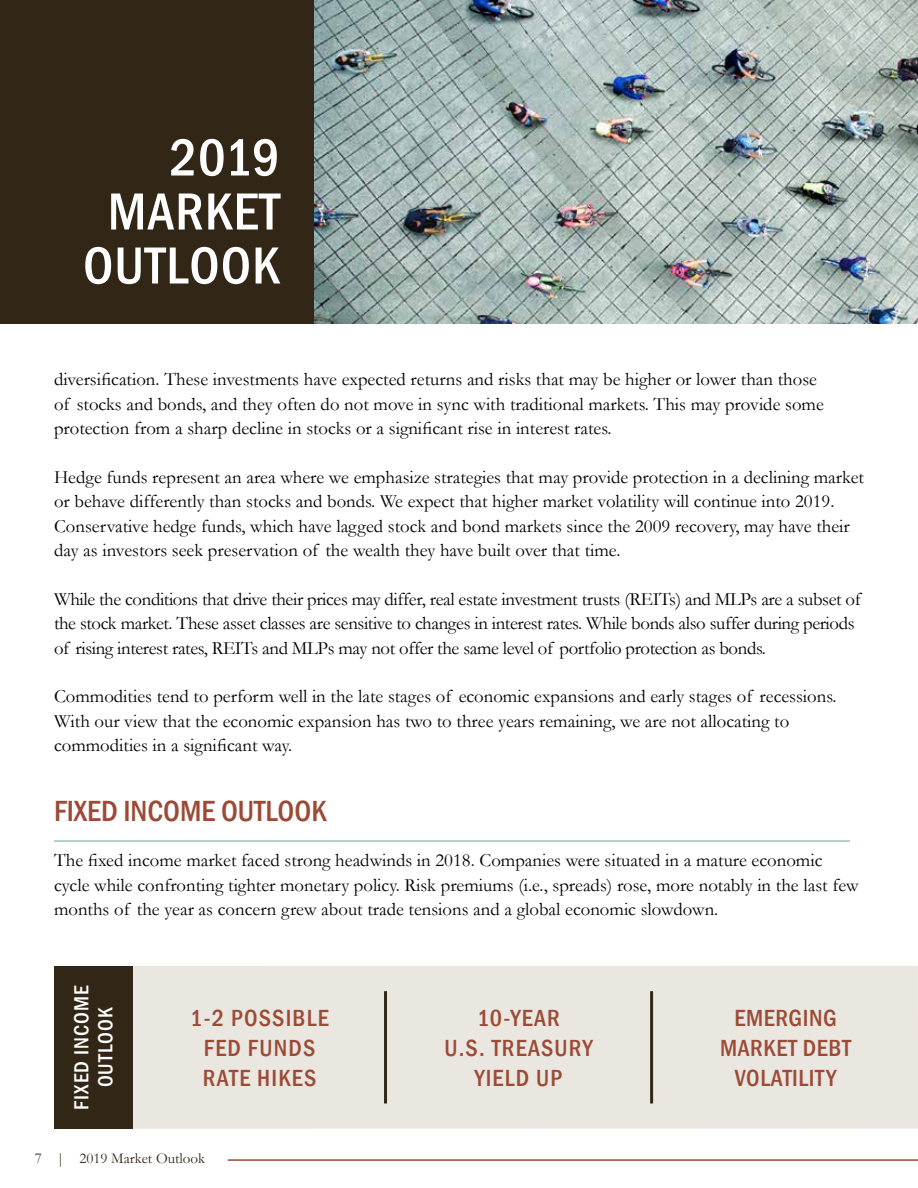
<style>
.page{position:relative;width:918px;height:1188px;background:#fff}
.page>*{position:absolute;margin:0;border:0;box-sizing:border-box;transform-origin:0 0}
.t1{font:500 condensed 54px/54px "Franklin Gothic";letter-spacing:.02em;color:#fff;text-align:right}
.t2{font:500 condensed 30px "Franklin Gothic";color:#9c4a36}
.t3{font:500 condensed 24px/30px "Franklin Gothic";letter-spacing:.05em;color:#9c4a36;text-align:center}
.t4{font:500 condensed 24px/30px "Franklin Gothic";letter-spacing:.025em;color:#9c4a36;text-align:center}
.t5{font:500 condensed 21px/24px "Franklin Gothic";letter-spacing:.05em;color:#fff;text-align:center}
.t6{font:18.75px/24.3px "Garamond";color:#000}
.t7{font:18.75px/24.3px "Garamond";letter-spacing:-.02em;color:#000}
.t8{font:15px "Garamond";color:#322617}
</style>
<div class="page">
<hr style="left:54px;top:840px;width:796px;height:2px;background:#9dc7ad">
<hr style="left:228px;top:1159px;width:690px;height:2px;background:#9c4a36">
<div style="left:0;top:0;width:314px;height:324px;background:#322617"></div>
<img style="left:314px;top:0;width:604px;height:324px">
<div style="left:132px;top:966px;width:786px;height:163px;background:#e9e7e0"></div>
<div style="left:54px;top:966px;width:78px;height:163px;background:#322617"></div>
<hr style="left:384px;top:991px;width:3px;height:112px;background:#322617">
<hr style="left:650px;top:991px;width:3px;height:112px;background:#322617">
<h1 class="t1" style="left:83px;top:130px;width:198px">2019<br>MARKET<br>OUTLOOK</h1>
<p class="t6" style="left:54px;top:367px;width:771px">diversification. These investments have expected returns and risks that may be higher or lower than those of stocks and bonds, and they often do not move in sync with traditional markets. This may provide some protection from a sharp decline in stocks or a significant rise in interest rates.</p>
<p class="t6" style="left:54px;top:464px;width:812px">Hedge funds represent an area where we emphasize strategies that may provide protection in a declining market or behave differently than stocks and bonds. We expect that higher market volatility will continue into 2019.<br>Conservative hedge funds, which have lagged stock and bond markets since the 2009 recovery, may have their day as investors seek preservation of the wealth they have built over that time.</p>
<p class="t7" style="left:54px;top:586px;width:808px">While the conditions that drive their prices may differ, real estate investment trusts (REITs) and MLPs are a subset of the stock market. These asset classes are sensitive to changes in interest rates. While bonds also suffer during periods of rising interest rates, REITs and MLPs may not offer the same level of portfolio protection as bonds.</p>
<p class="t6" style="left:54px;top:684px;width:784px">Commodities tend to perform well in the late stages of economic expansions and early stages of recessions.<br>With our view that the economic expansion has two to three years remaining, we are not allocating to commodities in a significant way.</p>
<h2 class="t2" style="left:54px;top:791px;width:274px">FIXED INCOME OUTLOOK</h2>
<p class="t6" style="left:54px;top:848px;width:806px">The fixed income market faced strong headwinds in 2018. Companies were situated in a mature economic cycle while confronting tighter monetary policy. Risk premiums (i.e., spreads) rose, more notably in the last few months of the year as concern grew about trade tensions and a global economic slowdown.</p>
<p class="t5" style="left:69px;top:1110px;width:126px;rotate:-90deg">FIXED INCOME<br>OUTLOOK</p>
<p class="t3" style="left:190px;top:1003px;width:140px">1-2 POSSIBLE<br>FED FUNDS<br>RATE HIKES</p>
<p class="t8" style="left:35px;top:1149px;width:172px">7 | 2019 Market Outlook</p>
<p class="t3" style="left:445px;top:1003px;width:149px">10-YEAR<br>U.S. TREASURY<br>YIELD UP</p>
<p class="t4" style="left:720px;top:1003px;width:133px">EMERGING<br>MARKET DEBT<br>VOLATILITY</p>
</div>
